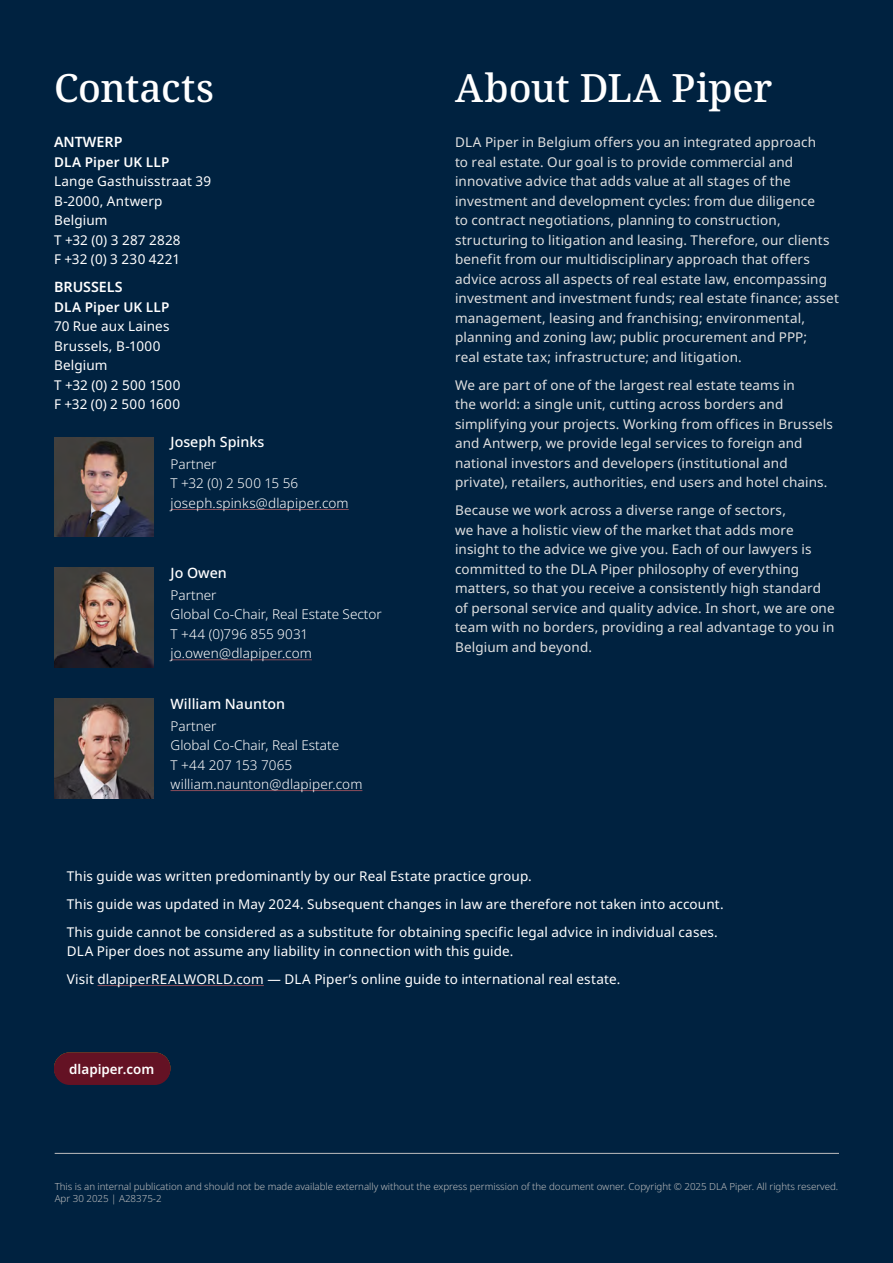
<style>
.page{position:relative;width:893px;height:1263px;background:#002240}
.page>*{position:absolute;margin:0;border:0;box-sizing:border-box;transform-origin:0 0}
.t1{font:500 39px "Noto Serif";letter-spacing:-.005em;color:#fff}
.t2{font:500 14.25px "Noto Sans";color:#fff}
.t3{font:600 14.25px "Noto Sans";color:#fff}
.t4{font:13.5px/19.5px "Noto Sans";letter-spacing:.01em;color:#e0e0e0}
.t5{font:13.5px/19.5px "Noto Sans";letter-spacing:.01em;color:#fff}
.t6{font:300 13.5px/19.5px "Noto Sans";color:#fff}
.t7{font:600 13.5px "Noto Sans";letter-spacing:.01em;color:#fff}
.t8{font:600 13.35px "Noto Sans";color:#fff}
.t9{font:300 9.75px/12px "Noto Sans";letter-spacing:-.005em;color:#bebebe}
</style>
<div class="page">
<svg style="left:54px;top:1052px;width:116px;height:32px"></svg>
<div style="left:54px;top:1053px;width:116px;height:32px;background:#641224;border-radius:16px"></div>
<hr style="left:98px;top:985px;width:166px;height:1px;background:#8a4d5b">
<hr style="left:171px;top:509px;width:178px;height:1px;background:#8a4d5b">
<img style="left:54px;top:437px;width:99px;height:99px">
<hr style="left:171px;top:659px;width:141px;height:1px;background:#8a4d5b">
<img style="left:54px;top:568px;width:99px;height:99px">
<hr style="left:171px;top:790px;width:191px;height:1px;background:#8a4d5b">
<img style="left:54px;top:699px;width:99px;height:99px">
<hr style="left:55px;top:1153px;width:784px;height:1px;background:#bebebe">
<h1 class="t1" style="left:54px;top:61px;width:162px">Contacts</h1>
<p class="t3" style="left:54px;top:132px;width:70px">ANTWERP</p>
<p class="t7" style="left:54px;top:152px;width:117px">DLA Piper UK LLP</p>
<p class="t5" style="left:54px;top:172px;width:159px">Lange Gasthuisstraat 39<br>B-2000, Antwerp<br>Belgium<br>T +32 (0) 3 287 2828<br>F +32 (0) 3 230 4221</p>
<p class="t3" style="left:54px;top:277px;width:70px">BRUSSELS</p>
<p class="t7" style="left:54px;top:297px;width:117px">DLA Piper UK LLP</p>
<p class="t5" style="left:54px;top:317px;width:128px">70 Rue aux Laines<br>Brussels, B-1000<br>Belgium<br>T +32 (0) 2 500 1500<br>F +32 (0) 2 500 1600</p>
<p class="t2" style="left:171px;top:432px;width:95px">Joseph Spinks</p>
<p class="t6" style="left:171px;top:455px;width:180px">Partner<br>T +32 (0) 2 500 15 56 joseph.spinks@dlapiper.com</p>
<p class="t2" style="left:171px;top:563px;width:58px">Jo Owen</p>
<p class="t6" style="left:171px;top:585px;width:213px">Partner<br>Global Co-Chair, Real Estate Sector<br>T +44 (0)796 855 9031 jo.owen@dlapiper.com</p>
<p class="t2" style="left:171px;top:694px;width:116px">William Naunton</p>
<p class="t6" style="left:171px;top:716px;width:193px">Partner<br>Global Co-Chair, Real Estate<br>T +44 207 153 7065 william.naunton@dlapiper.com</p>
<h1 class="t1" style="left:455px;top:61px;width:319px">About DLA Piper</h1>
<p class="t4" style="left:455px;top:133px;width:385px">DLA Piper in Belgium offers you an integrated approach<br>to real estate. Our goal is to provide commercial and innovative advice that adds value at all stages of the investment and development cycles: from due diligence<br>to contract negotiations, planning to construction, structuring to litigation and leasing. Therefore, our clients benefit from our multidisciplinary approach that offers advice across all aspects of real estate law, encompassing investment and investment funds; real estate finance; asset management, leasing and franchising; environmental, planning and zoning law; public procurement and PPP;<br>real estate tax; infrastructure; and litigation.</p>
<p class="t4" style="left:455px;top:375px;width:380px">We are part of one of the largest real estate teams in<br>the world: a single unit, cutting across borders and simplifying your projects. Working from offices in Brussels and Antwerp, we provide legal services to foreign and national investors and developers (institutional and private), retailers, authorities, end users and hotel chains.</p>
<p class="t4" style="left:455px;top:501px;width:381px">Because we work across a diverse range of sectors,<br>we have a holistic view of the market that adds more insight to the advice we give you. Each of our lawyers is committed to the DLA Piper philosophy of everything matters, so that you receive a consistently high standard of personal service and quality advice. In short, we are one team with no borders, providing a real advantage to you in Belgium and beyond.</p>
<p class="t5" style="left:67px;top:862px;width:658px;line-height:28px">This guide was written predominantly by our Real Estate practice group.<br>This guide was updated in May 2024. Subsequent changes in law are therefore not taken into account.<br>This guide cannot be considered as a substitute for obtaining specific legal advice in individual cases.</p>
<p class="t5" style="left:67px;top:937px;width:555px;line-height:28px">DLA Piper does not assume any liability in connection with this guide.<br>Visit dlapiperREALWORLD.com — DLA Piper’s online guide to international real estate.</p>
<p class="t8" style="left:69px;top:1059px;width:86px">dlapiper.com</p>
<p class="t9" style="left:55px;top:1181px;width:785px">This is an internal publication and should not be made available externally without the express permission of the document owner. Copyright © 2025 DLA Piper. All rights reserved.<br>Apr 30 2025 | A28375-2</p>
</div>
